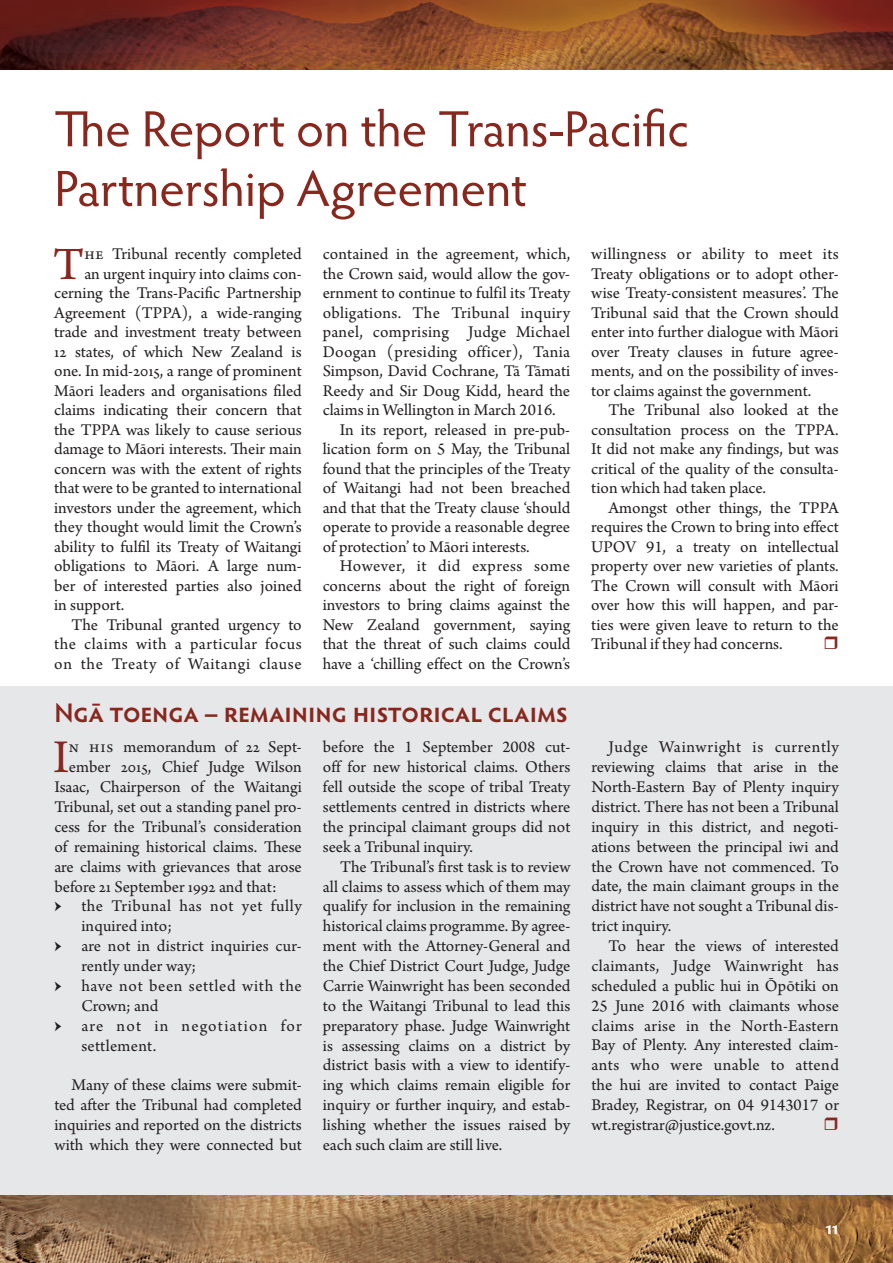
<style>
.page{position:relative;width:893px;height:1263px;background:#fff}
.page>*{position:absolute;margin:0;border:0;box-sizing:border-box;transform-origin:0 0}
.A_Heading{font:51px/59.6px "Hypatia Sans Pro";letter-spacing:-.005em;color:#87271e}
.Dropped_Cap_Two_Word{font:49.35px "Arno Pro";color:#87271e}
.Dropped_Cap_One_Word{font:48.75px "Arno Pro";color:#87271e}
.B_Heading_Span{font:600 27px "Hypatia Sans Pro";color:#87271e}
.t1{font:600 19.5px "Cronos Pro";color:#fff}
.Body_Text{font:17.25px/19.5px "Arno Pro";color:#231f20;text-align:justify}
.Dropped_Cap_One_Word-2{font:17.25px "Arno Pro";color:#231f20}
.Dropped_Cap_Two_Word-2{font:17.25px "Arno Pro";color:#231f20}
.Body_Text-2{font:17.25px/19.8px "Arno Pro";letter-spacing:.03em;color:#231f20}
.Body_Text-3{font:17.25px/19.8px "Arno Pro";letter-spacing:.035em;color:#231f20}
.Body_Text-4{font:17.25px/19.8px "Arno Pro";letter-spacing:.07em;color:#231f20}
.s1{font-family:"Minion Pro"}
</style>
<div class="page">
<img style="left:0;top:0;width:893px;height:70px">
<img style="left:0;top:1194px;width:893px;height:69px">
<div style="left:0;top:686px;width:893px;height:508px;background:#e6e7e9"></div>
<p class="A_Heading" style="left:54px;top:97px;width:636px">The Report on the Trans-Pacific<br>Partnership Agreement</p>
<p class="Dropped_Cap_One_Word" style="left:53px;top:236px;width:33px">T</p>
<p class="Dropped_Cap_One_Word-2" style="left:84px;top:244px;width:219px">he Tribunal recently completed</p>
<p class="Body_Text" style="left:591px;top:245px;width:249px">willingness or ability to meet its Treaty obligations or to adopt other&shy;wise Treaty-consistent measures’. The Tribunal said that the Crown should enter into further dialogue with Māori over Treaty clauses in future agree&shy;ments, and on the possibility of inves&shy;tor claims against the government.</p>
<p class="Body_Text" style="left:591px;top:401px;width:249px;text-indent:17px">The Tribunal also looked at the consultation process on the TPPA.<br>It did not make any findings, but was critical of the quality of the consulta&shy;tion which had taken place.</p>
<p class="Body_Text" style="left:591px;top:498px;width:249px;text-indent:17px">Amongst other things, the TPPA requires the Crown to bring into effect UPOV 91, a treaty on intellectual property over new varieties of plants.<br>The Crown will consult with Māori over how this will happen, and par&shy;ties were given leave to return to the Tribunal if they had concerns.</p>
<p class="Body_Text" style="left:323px;top:245px;width:249px">contained in the agreement, which, the Crown said, would allow the gov&shy;ernment to continue to fulfil its Treaty obligations. The Tribunal inquiry panel, comprising Judge Michael Doogan (presiding officer), Tania Simpson, David Cochrane, Tā Tāmati Reedy and Sir Doug Kidd, heard the claims in Wellington in March 2016.</p>
<p class="Body_Text" style="left:323px;top:421px;width:249px;text-indent:17px">In its report, released in pre-pub&shy;lication form on 5 May, the Tribunal found that the principles of the Treaty of Waitangi had not been breached and that that the Treaty clause ‘should operate to provide a reasonable degree of protection’ to Māori interests.</p>
<p class="Body_Text" style="left:323px;top:557px;width:249px;text-indent:17px">However, it did express some concerns about the right of foreign investors to bring claims against the New Zealand government, saying that the threat of such claims could have a ‘chilling effect on the Crown’s</p>
<p class="Dropped_Cap_One_Word-2" style="left:84px;top:264px;width:219px">an urgent inquiry into claims con-</p>
<p class="Dropped_Cap_One_Word-2" style="left:54px;top:283px;width:249px">cerning the Trans-Pacific Partnership</p>
<p class="Dropped_Cap_One_Word-2" style="left:54px;top:303px;width:249px">Agreement (TPPA), a wide-ranging</p>
<p class="Dropped_Cap_One_Word-2" style="left:54px;top:322px;width:249px">trade and investment treaty between</p>
<p class="Dropped_Cap_One_Word-2" style="left:54px;top:342px;width:249px">12 states, of which New Zealand is</p>
<p class="Dropped_Cap_One_Word-2" style="left:54px;top:361px;width:249px">one. In mid-2015, a range of prominent</p>
<p class="Dropped_Cap_One_Word-2" style="left:54px;top:381px;width:249px">Māori leaders and organisations filed</p>
<p class="Dropped_Cap_One_Word-2" style="left:54px;top:400px;width:249px">claims indicating their concern that</p>
<p class="Dropped_Cap_One_Word-2" style="left:54px;top:420px;width:249px">the TPPA was likely to cause serious</p>
<p class="Dropped_Cap_One_Word-2" style="left:54px;top:439px;width:249px">damage to Māori interests. Their main</p>
<p class="Dropped_Cap_One_Word-2" style="left:54px;top:459px;width:249px">concern was with the extent of rights</p>
<p class="Dropped_Cap_One_Word-2" style="left:54px;top:478px;width:249px">that were to be granted to international</p>
<p class="Dropped_Cap_One_Word-2" style="left:54px;top:498px;width:249px">investors under the agreement, which</p>
<p class="Dropped_Cap_One_Word-2" style="left:54px;top:517px;width:249px">they thought would limit the Crown’s</p>
<p class="Dropped_Cap_One_Word-2" style="left:54px;top:537px;width:249px">ability to fulfil its Treaty of Waitangi</p>
<p class="Dropped_Cap_One_Word-2" style="left:54px;top:556px;width:248px">obligations to Māori. A large num-</p>
<p class="Dropped_Cap_One_Word-2" style="left:54px;top:576px;width:249px">ber of interested parties also joined</p>
<p class="Dropped_Cap_One_Word-2" style="left:54px;top:595px;width:72px">in support.</p>
<p class="Body_Text" style="left:54px;top:616px;width:249px;text-indent:17px">The Tribunal granted urgency to the claims with a particular focus on the Treaty of Waitangi clause</p>
<p class="B_Heading_Span" style="left:54px;top:694px;width:515px">Ngā toenga – remaining historical claims</p>
<p class="Dropped_Cap_Two_Word" style="left:53px;top:729px;width:17px">I</p>
<p class="Dropped_Cap_Two_Word-2" style="left:69px;top:737px;width:233px">n his memorandum of 22 Sept-</p>
<p class="Body_Text" style="left:323px;top:738px;width:249px">before the 1 September 2008 cut&shy;off for new historical claims. Others fell outside the scope of tribal Treaty settlements centred in districts where the principal claimant groups did not seek a Tribunal inquiry.</p>
<p class="Body_Text" style="left:323px;top:857px;width:249px;text-indent:17px">The Tribunal’s first task is to review all claims to assess which of them may qualify for inclusion in the remaining historical claims programme. By agree&shy;ment with the Attorney-General and the Chief District Court Judge, Judge Carrie Wainwright has been seconded to the Waitangi Tribunal to lead this preparatory phase. Judge Wainwright is assessing claims on a district by district basis with a view to identify&shy;ing which claims remain eligible for inquiry or further inquiry, and estab&shy;lishing whether the issues raised by each such claim are still live.</p>
<p class="Dropped_Cap_Two_Word-2" style="left:69px;top:757px;width:234px">ember 2015, Chief Judge Wilson</p>
<p class="Dropped_Cap_Two_Word-2" style="left:54px;top:777px;width:249px">Isaac, Chairperson of the Waitangi</p>
<p class="Dropped_Cap_Two_Word-2" style="left:54px;top:797px;width:249px">Tribunal, set out a standing panel pro-</p>
<p class="Dropped_Cap_Two_Word-2" style="left:54px;top:817px;width:249px">cess for the Tribunal’s consideration</p>
<p class="Dropped_Cap_Two_Word-2" style="left:54px;top:837px;width:249px">of remaining historical claims. These</p>
<p class="Dropped_Cap_Two_Word-2" style="left:54px;top:857px;width:249px">are claims with grievances that arose</p>
<p class="Dropped_Cap_Two_Word-2" style="left:54px;top:876px;width:224px">before 21 September 1992 and that:</p>
<p class="Body_Text-2" style="left:81px;top:897px;width:222px;text-indent:-27px"><span class="s1">ӹ</span> the Tribunal has not yet fully inquired into;</p>
<p class="Body_Text" style="left:81px;top:937px;width:222px;text-indent:-27px"><span class="s1">ӹ</span> are not in district inquiries cur&shy;rently under way;</p>
<p class="Body_Text-3" style="left:81px;top:977px;width:222px;text-indent:-27px"><span class="s1">ӹ</span> have not been settled with the<br>Crown; and</p>
<p class="Body_Text-4" style="left:81px;top:1016px;width:222px;text-indent:-27px"><span class="s1">ӹ</span> are not in negotiation for settlement.</p>
<p class="Body_Text" style="left:54px;top:1076px;width:249px;text-indent:17px">Many of these claims were submit&shy;ted after the Tribunal had completed inquiries and reported on the districts with which they were connected but</p>
<p class="Body_Text" style="left:591px;top:738px;width:249px;text-indent:17px">Judge Wainwright is currently reviewing claims that arise in the North-Eastern Bay of Plenty inquiry district. There has not been a Tribunal inquiry in this district, and negoti&shy;ations between the principal iwi and the Crown have not commenced. To date, the main claimant groups in the district have not sought a Tribunal dis&shy;trict inquiry.</p>
<p class="Body_Text" style="left:591px;top:937px;width:249px;line-height:20px;text-indent:17px">To hear the views of interested claimants, Judge Wainwright has scheduled a public hui in Ōpōtiki on 25 June 2016 with claimants whose claims arise in the North-Eastern Bay of Plenty. Any interested claim&shy;ants who were unable to attend the hui are invited to contact Paige Bradey, Registrar, on 04 9143017 or wt.registrar@justice.govt.nz.</p>
<p class="t1" style="left:825px;top:1217px;width:15px">11</p>
</div>
